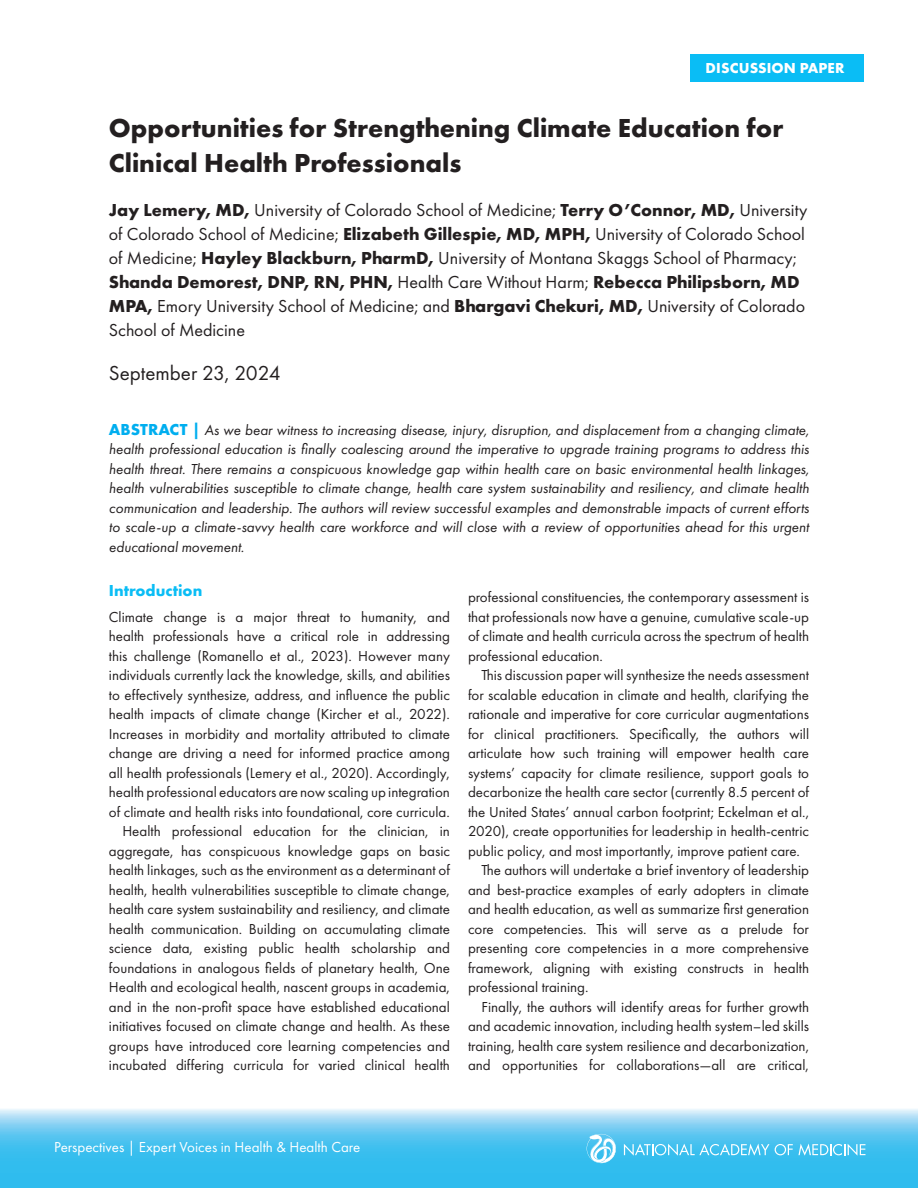
<style>
.page{position:relative;width:918px;height:1188px;background:#fff}
.page>*{position:absolute;margin:0;border:0;box-sizing:border-box;transform-origin:0 0}
.t1{font:700 27px/34.5px "Futura PT";color:#231f20}
.t2{font:21px "Futura PT";color:#231f20}
.t3{font:18px/24px "Futura PT";color:#231f20}
.A-head{font:700 16.5px "Futura PT";color:#0abdf5}
.All_other_paras_in_section_-_indent{font:15px/19.5px "Futura PT";color:#231f20;text-align:justify}
.First_para_of_section_-_no_indent{font:italic 15px/19.5px "Futura PT";color:#231f20;text-align:justify}
.First_para_of_section_-_no_indent-2{font:15px/19.5px "Futura PT";color:#231f20;text-align:justify}
.t4{font:15px "Futura PT";color:#fff}
.t5{font:700 15px "Futura PT";letter-spacing:.01em;color:#fff}
.s1{font-weight:700}
.s2{font-weight:700;font-style:normal;font-size:16.5px;color:#00aeef}
</style>
<div class="page">
<svg style="left:0;top:1109px;width:918px;height:79px;background:#5ac7f0"></svg>
<svg style="left:624px;top:1144px;width:145px;height:12px;background:#70cff2"></svg>
<svg style="left:775px;top:1144px;width:90px;height:12px"></svg>
<svg style="left:587px;top:1134px;width:29px;height:29px"></svg>
<div style="left:690px;top:54px;width:174px;height:27px;background:#0abdf5"></div>
<p class="t5" style="left:706px;top:59px;width:140px">DISCUSSION PAPER</p>
<h1 class="t1" style="left:109px;top:110px;width:676px">Opportunities for Strengthening Climate Education for<br>Clinical Health Professionals</h1>
<p class="t3" style="left:109px;top:198px;width:700px"><span class="s1">Jay Lemery, MD,</span> University of Colorado School of Medicine; <span class="s1">Terry O’Connor, MD,</span> University of Colorado School of Medicine; <span class="s1">Elizabeth Gillespie, MD, MPH,</span> University of Colorado School of Medicine; <span class="s1">Hayley Blackburn, PharmD,</span> University of Montana Skaggs School of Pharmacy; <span class="s1">Shanda Demorest, DNP, RN, PHN,</span> Health Care Without Harm; <span class="s1">Rebecca Philipsborn, MD MPA,</span> Emory University School of Medicine; and <span class="s1">Bhargavi Chekuri, MD,</span> University of Colorado School of Medicine</p>
<h2 class="t2" style="left:109px;top:361px;width:173px">September 23, 2024</h2>
<p class="First_para_of_section_-_no_indent" style="left:109px;top:420px;width:702px"><span class="s2">ABSTRACT |</span> As we bear witness to increasing disease, injury, disruption, and displacement from a changing climate, health professional education is finally coalescing around the imperative to upgrade training programs to address this health threat. There remains a conspicuous knowledge gap within health care on basic environmental health linkages, health vulnerabilities susceptible to climate change, health care system sustainability and resiliency, and climate health communication and leadership. The authors will review successful examples and demonstrable impacts of current efforts to scale-up a climate-savvy health care workforce and will close with a review of opportunities ahead for this urgent educational movement.</p>
<p class="A-head" style="left:109px;top:579px;width:95px">Introduction</p>
<p class="First_para_of_section_-_no_indent-2" style="left:109px;top:607px;width:343px">Climate change is a major threat to humanity, and health professionals have a critical role in addressing this challenge (Romanello et al., 2023). However many individuals currently lack the knowledge, skills, and abilities to effectively synthesize, address, and influence the public health impacts of climate change (Kircher et al., 2022).<br>Increases in morbidity and mortality attributed to climate change are driving a need for informed practice among all health professionals (Lemery et al., 2020). Accordingly, health professional educators are now scaling up integration of climate and health risks into foundational, core curricula.</p>
<p class="All_other_paras_in_section_-_indent" style="left:109px;top:822px;width:343px;text-indent:14px">Health professional education for the clinician, in aggregate, has conspicuous knowledge gaps on basic health linkages, such as the environment as a determinant of health, health vulnerabilities susceptible to climate change, health care system sustainability and resiliency, and climate health communication. Building on accumulating climate science data, existing public health scholarship and foundations in analogous fields of planetary health, One Health and ecological health, nascent groups in academia, and in the non-profit space have established educational initiatives focused on climate change and health. As these groups have introduced core learning competencies and incubated differing curricula for varied clinical health</p>
<p class="All_other_paras_in_section_-_indent" style="left:468px;top:588px;width:343px">professional constituencies, the contemporary assessment is that professionals now have a genuine, cumulative scale-up of climate and health curricula across the spectrum of health professional education.</p>
<p class="All_other_paras_in_section_-_indent" style="left:468px;top:666px;width:343px;text-indent:14px">This discussion paper will synthesize the needs assessment for scalable education in climate and health, clarifying the rationale and imperative for core curricular augmentations for clinical practitioners. Specifically, the authors will articulate how such training will empower health care systems’ capacity for climate resilience, support goals to decarbonize the health care sector (currently 8.5 percent of the United States’ annual carbon footprint; Eckelman et al., 2020), create opportunities for leadership in health-centric public policy, and most importantly, improve patient care.</p>
<p class="All_other_paras_in_section_-_indent" style="left:468px;top:861px;width:343px;text-indent:14px">The authors will undertake a brief inventory of leadership and best-practice examples of early adopters in climate and health education, as well as summarize first generation core competencies. This will serve as a prelude for presenting core competencies in a more comprehensive framework, aligning with existing constructs in health professional training.</p>
<p class="All_other_paras_in_section_-_indent" style="left:468px;top:997px;width:343px;text-indent:14px">Finally, the authors will identify areas for further growth and academic innovation, including health system–led skills training, health care system resilience and decarbonization, and opportunities for collaborations—all are critical,</p>
<p class="t4" style="left:54px;top:1138px;width:308px">Perspectives | Expert Voices in Health &amp; Health Care</p>
</div>
